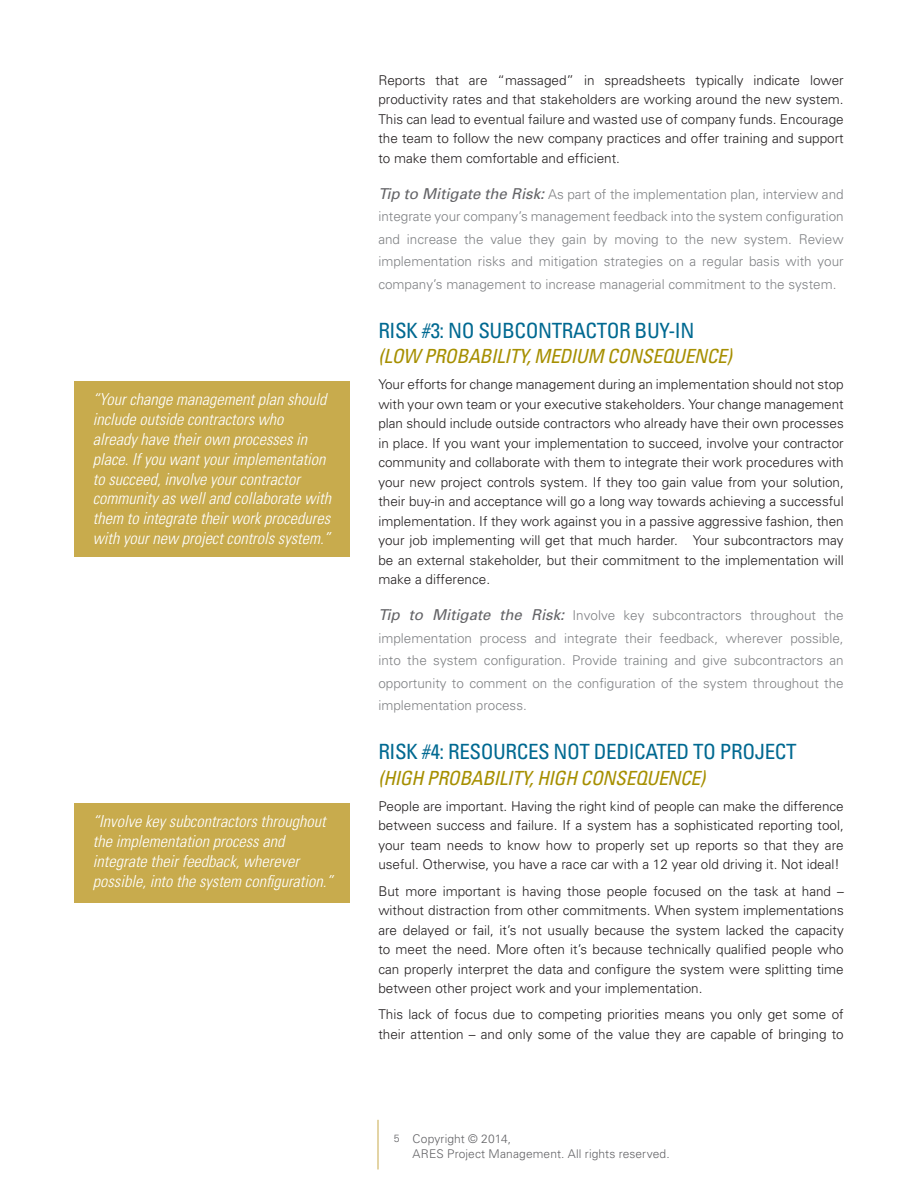
<style>
.page{position:relative;width:918px;height:1188px;background:#fff}
.page>*{position:absolute;margin:0;border:0;box-sizing:border-box;transform-origin:0 0}
.Sub_Titles{font:condensed 21px "Univers";letter-spacing:-.02em;color:#006991}
.prob_con{font:italic condensed 19.5px "Univers";letter-spacing:-.02em;color:#a68f01}
.quotes{font:italic 300 condensed 16.5px/19.8px "Univers";color:#fff}
.Main_Text{font:300 13.5px/19.5px "Univers";color:#231f20;text-align:justify}
.tips{font:300 13.5px/22.5px "Univers";color:#808285;text-align:justify}
.t1{font:300 12px/15.8px "Univers";letter-spacing:.01em;color:#636366}
.t2{font:300 10.5px "Univers";color:#636366}
.s1{font-weight:400;font-style:italic;font-size:15px;color:#636366}
</style>
<div class="page">
<hr style="left:378px;top:1120px;width:1px;height:49px;background:#c8ab4d">
<div style="left:74px;top:381px;width:276px;height:176px;background:#c8ab4d"></div>
<div style="left:74px;top:803px;width:276px;height:100px;background:#c8ab4d"></div>
<p class="quotes" style="left:93px;top:390px;width:240px">“Your change management plan should include outside contractors who already have their own processes in place. If you want your implementation to succeed, involve your contractor community as well and collaborate with them to integrate their work procedures with your new project controls system.”</p>
<p class="quotes" style="left:93px;top:812px;width:242px">“Involve key subcontractors throughout the implementation process and integrate their feedback, wherever possible, into the system configuration.”</p>
<p class="Main_Text" style="left:378px;top:70px;width:467px">Reports that are “massaged” in spreadsheets typically indicate lower productivity rates and that stakeholders are working around the new system.<br>This can lead to eventual failure and wasted use of company funds. Encourage the team to follow the new company practices and offer training and support to make them comfortable and efficient.</p>
<p class="tips" style="left:378px;top:183px;width:467px"><span class="s1">Tip to Mitigate the Risk:</span> As part of the implementation plan, interview and integrate your company’s management feedback into the system configuration and increase the value they gain by moving to the new system. Review implementation risks and mitigation strategies on a regular basis with your company’s management to increase managerial commitment to the system.</p>
<p class="Sub_Titles" style="left:378px;top:317px;width:318px">RISK #3: NO SUBCONTRACTOR BUY-IN</p>
<p class="prob_con" style="left:378px;top:344px;width:355px">(LOW PROBABILITY, MEDIUM CONSEQUENCE)</p>
<p class="Main_Text" style="left:378px;top:375px;width:467px">Your efforts for change management during an implementation should not stop with your own team or your executive stakeholders. Your change management plan should include outside contractors who already have their own processes in place. If you want your implementation to succeed, involve your contractor community and collaborate with them to integrate their work procedures with your new project controls system. If they too gain value from your solution, their buy-in and acceptance will go a long way towards achieving a successful implementation. If they work against you in a passive aggressive fashion, then your job implementing will get that much harder. Your subcontractors may be an external stakeholder, but their commitment to the implementation will make a difference.</p>
<p class="tips" style="left:378px;top:604px;width:467px"><span class="s1">Tip to Mitigate the Risk:</span> Involve key subcontractors throughout the implementation process and integrate their feedback, wherever possible, into the system configuration. Provide training and give subcontractors an opportunity to comment on the configuration of the system throughout the implementation process.</p>
<p class="Sub_Titles" style="left:378px;top:738px;width:420px">RISK #4: RESOURCES NOT DEDICATED TO PROJECT</p>
<p class="prob_con" style="left:378px;top:765px;width:328px">(HIGH PROBABILITY, HIGH CONSEQUENCE)</p>
<p class="Main_Text" style="left:378px;top:796px;width:467px">People are important. Having the right kind of people can make the difference between success and failure. If a system has a sophisticated reporting tool, your team needs to know how to properly set up reports so that they are useful. Otherwise, you have a race car with a 12 year old driving it. Not ideal!</p>
<p class="Main_Text" style="left:378px;top:881px;width:467px">But more important is having those people focused on the task at hand – without distraction from other commitments. When system implementations are delayed or fail, it’s not usually because the system lacked the capacity to meet the need. More often it’s because technically qualified people who can properly interpret the data and configure the system were splitting time between other project work and your implementation.</p>
<p class="Main_Text" style="left:378px;top:1005px;width:467px">This lack of focus due to competing priorities means you only get some of their attention – and only some of the value they are capable of bringing to</p>
<p class="t2" style="left:394px;top:1132px;width:7px">5</p>
<p class="t1" style="left:412px;top:1131px;width:259px">Copyright © 2014,<br>ARES Project Management. All rights reserved.</p>
</div>
